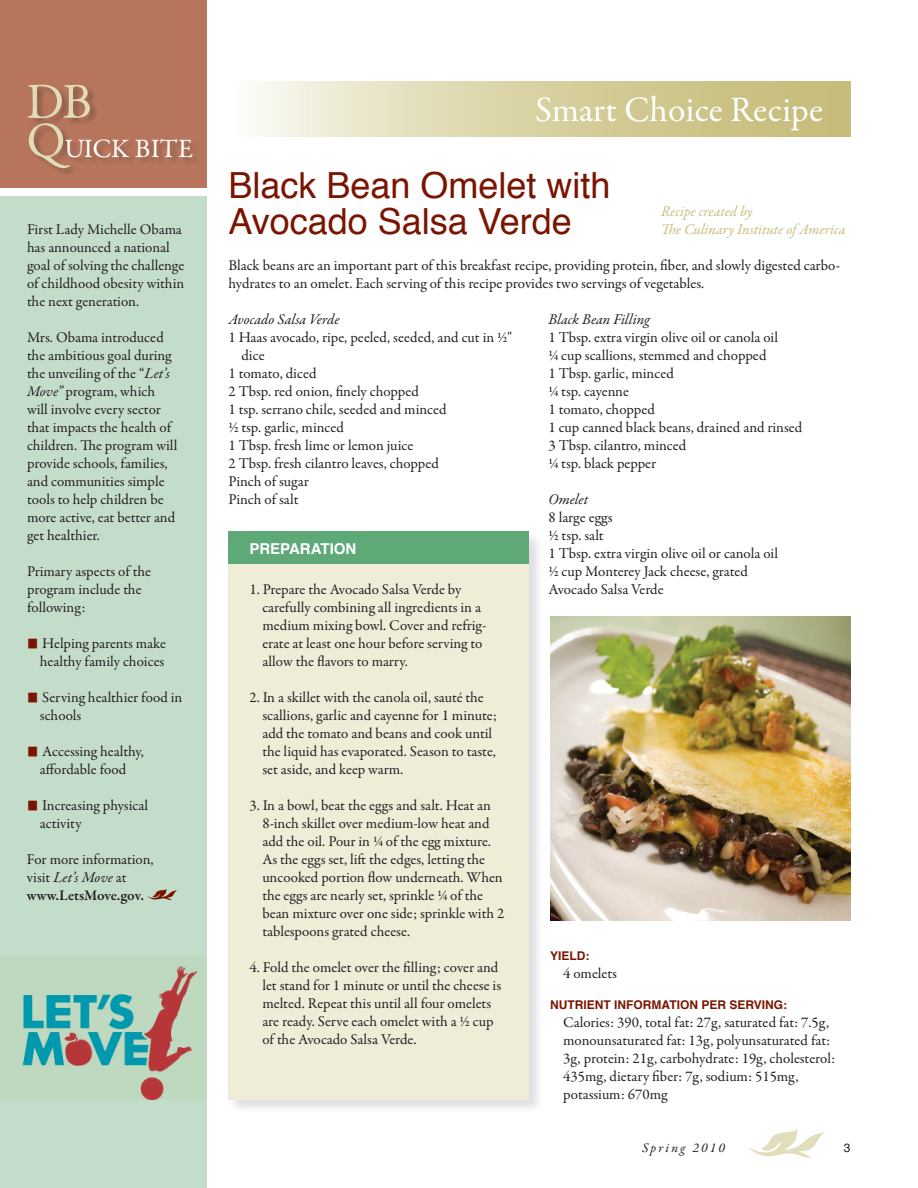
<style>
.page{position:relative;width:918px;height:1188px;background:#fff}
.page>*{position:absolute;margin:0;border:0;box-sizing:border-box;transform-origin:0 0}
.t1{font:50.55px "Garamond Premr Pro";color:#e1dcb7}
.t2{font:36px/36px "Helvetica";color:#791500}
.t3{font:36px "Garamond Premr Pro";color:#fff}
.t4{font:26.7px "Garamond Premr Pro";letter-spacing:-.005em;color:#fff}
.t5{font:15px/18px "Garamond Premr Pro";color:#231f20}
.t6{font:italic 15px/18px "Garamond Premr Pro";color:#c6bd7c}
.t7{font:italic 15px "Garamond Premr Pro";color:#231f20}
.t8{font:700 15px "Helvetica";color:#fff}
.t9{font:italic 13.5px "Garamond Premr Pro";letter-spacing:.16em;color:#231f20}
.t10{font:700 12px "Helvetica";color:#791500}
.t11{font:12px "Helvetica";color:#231f20}
.s1{font-size:50.55px;color:#e1dcb7}
.s2{font-style:italic}
.s3{color:#791500}
.s4{font-weight:600}
</style>
<div class="page">
<svg style="left:748px;top:1130px;width:77px;height:28px"></svg>
<div style="left:0;top:0;width:207px;height:188px;background:#b7765c"></div>
<div style="left:0;top:196px;width:207px;height:992px;background:#c4ddcb"></div>
<div style="left:227px;top:532px;width:317px;height:583px;background:#231f20;opacity:.15"></div>
<div style="left:228px;top:533px;width:301px;height:566px;background:#efedd8"></div>
<svg style="left:256px;top:81px;width:594px;height:55px;background:#d9d3a6"></svg>
<div style="left:228px;top:531px;width:301px;height:33px;background:#5fa979"></div>
<svg style="left:147px;top:889px;width:30px;height:11px"></svg>
<img style="left:550px;top:617px;width:300px;height:304px">
<div style="left:28px;top:85px;width:173px;height:92px;background:#231f20;opacity:.3"></div>
<img style="left:0;top:956px;width:207px;height:143px">
<h1 class="t1" style="left:26px;top:71px;width:67px">DB</h1>
<h3 class="t4" style="left:26px;top:132px;width:168px"><span class="s1">Q</span>UICK BITE</h3>
<p class="t5" style="left:27px;top:221px;width:159px">First Lady Michelle Obama has announced a national goal of solving the challenge of childhood obesity within the next generation.</p>
<p class="t5" style="left:27px;top:329px;width:152px">Mrs. Obama introduced the ambitious goal during the unveiling of the “<span class="s2">Let’s<br>Move”</span> program, which will involve every sector that impacts the health of children. The program will provide schools, families, and communities simple tools to help children be more active, eat better and get healthier.</p>
<p class="t5" style="left:27px;top:563px;width:126px">Primary aspects of the program include the following:</p>
<p class="t5" style="left:27px;top:635px;width:141px;text-align:right"><span class="s3">▉</span> Helping parents make healthy family choices</p>
<p class="t5" style="left:40px;top:689px;width:144px;text-indent:-13px"><span class="s3">▉</span> Serving healthier food in schools</p>
<p class="t5" style="left:27px;top:743px;width:119px;text-align:center"><span class="s3">▉</span> Accessing healthy, affordable food</p>
<p class="t5" style="left:40px;top:797px;width:110px;text-indent:-13px"><span class="s3">▉</span> Increasing physical activity</p>
<p class="t5" style="left:27px;top:851px;width:128px">For more information, visit <span class="s2">Let’s Move</span> at <span class="s4">www.LetsMove.gov.</span></p>
<h2 class="t3" style="left:535px;top:88px;width:290px">Smart Choice Recipe</h2>
<h2 class="t2" style="left:228px;top:168px;width:384px">Black Bean Omelet with<br>Avocado Salsa Verde</h2>
<p class="t5" style="left:228px;top:257px;width:613px">Black beans are an important part of this breakfast recipe, providing protein, fiber, and slowly digested carbo&shy;hydrates to an omelet. Each serving of this recipe provides two servings of vegetables.</p>
<p class="t7" style="left:228px;top:310px;width:113px">Avocado Salsa Verde</p>
<p class="t5" style="left:228px;top:329px;width:285px">1 Haas avocado, ripe, peeled, seeded, and cut in ½"</p>
<p class="t5" style="left:241px;top:347px;width:25px">dice</p>
<p class="t5" style="left:228px;top:365px;width:90px">1 tomato, diced</p>
<p class="t5" style="left:228px;top:383px;width:192px">2 Tbsp. red onion, finely chopped</p>
<p class="t5" style="left:228px;top:401px;width:220px">1 tsp. serrano chile, seeded and minced</p>
<p class="t5" style="left:228px;top:419px;width:117px">½ tsp. garlic, minced</p>
<p class="t5" style="left:228px;top:437px;width:186px">1 Tbsp. fresh lime or lemon juice</p>
<p class="t5" style="left:228px;top:455px;width:212px">2 Tbsp. fresh cilantro leaves, chopped</p>
<p class="t5" style="left:228px;top:473px;width:82px">Pinch of sugar</p>
<p class="t5" style="left:228px;top:491px;width:72px">Pinch of salt</p>
<p class="t6" style="left:661px;top:203px;width:186px">Recipe created by<br>The Culinary Institute of America</p>
<p class="t7" style="left:548px;top:310px;width:103px">Black Bean Filling</p>
<p class="t5" style="left:548px;top:329px;width:255px">1 Tbsp. extra virgin olive oil or canola oil<br>¼ cup scallions, stemmed and chopped<br>1 Tbsp. garlic, minced<br>¼ tsp. cayenne<br>1 tomato, chopped<br>1 cup canned black beans, drained and rinsed<br>3 Tbsp. cilantro, minced<br>¼ tsp. black pepper</p>
<p class="t7" style="left:548px;top:490px;width:41px">Omelet</p>
<p class="t5" style="left:548px;top:509px;width:231px">8 large eggs<br>½ tsp. salt<br>1 Tbsp. extra virgin olive oil or canola oil ½ cup Monterey Jack cheese, grated<br>Avocado Salsa Verde</p>
<p class="t8" style="left:249px;top:537px;width:108px">PREPARATION</p>
<p class="t5" style="left:262px;top:581px;width:226px;text-indent:-13px">1. Prepare the Avocado Salsa Verde by carefully combining all ingredients in a medium mixing bowl. Cover and refrig&shy;erate at least one hour before serving to allow the flavors to marry.</p>
<p class="t5" style="left:262px;top:689px;width:236px;text-indent:-13px">2. In a skillet with the canola oil, sauté the scallions, garlic and cayenne for 1 minute; add the tomato and beans and cook until the liquid has evaporated. Season to taste, set aside, and keep warm.</p>
<p class="t5" style="left:262px;top:797px;width:243px;text-indent:-13px">3. In a bowl, beat the eggs and salt. Heat an 8-inch skillet over medium-low heat and add the oil. Pour in ¼ of the egg mixture.<br>As the eggs set, lift the edges, letting the uncooked portion flow underneath. When the eggs are nearly set, sprinkle ¼ of the bean mixture over one side; sprinkle with 2 tablespoons grated cheese.</p>
<p class="t5" style="left:262px;top:959px;width:240px;text-indent:-13px">4. Fold the omelet over the filling; cover and let stand for 1 minute or until the cheese is melted. Repeat this until all four omelets are ready. Serve each omelet with a ½ cup of the Avocado Salsa Verde.</p>
<p class="t10" style="left:550px;top:946px;width:41px">YIELD:</p>
<p class="t5" style="left:563px;top:965px;width:55px">4 omelets</p>
<p class="t10" style="left:550px;top:996px;width:238px">NUTRIENT INFORMATION PER SERVING:</p>
<p class="t5" style="left:563px;top:1014px;width:274px">Calories: 390, total fat: 27g, saturated fat: 7.5g, monounsaturated fat: 13g, polyunsaturated fat:<br>3g, protein: 21g, carbohydrate: 19g, cholesterol:<br>435mg, dietary fiber: 7g, sodium: 515mg, potassium: 670mg</p>
<p class="t9" style="left:642px;top:1139px;width:85px">Spring 2010</p>
<p class="t11" style="left:844px;top:1139px;width:8px">3</p>
</div>
